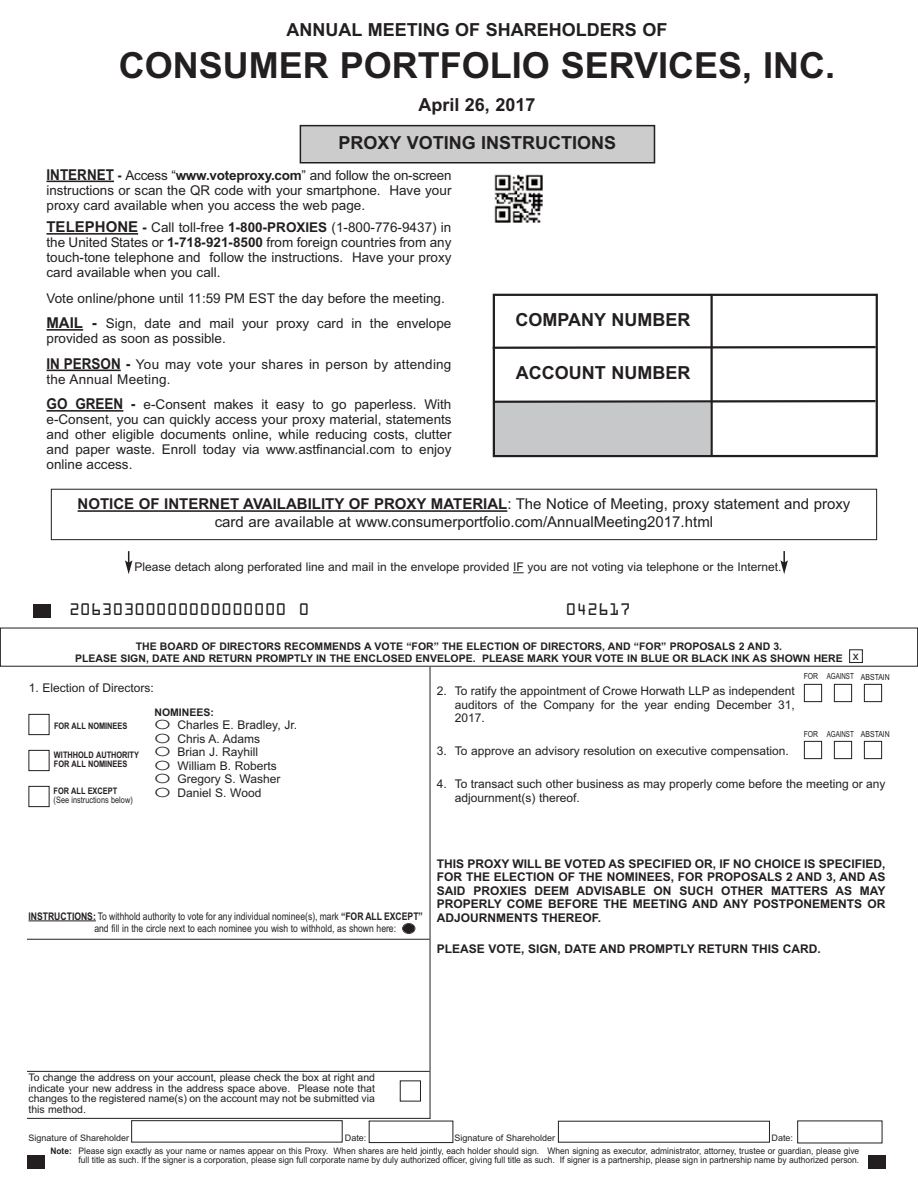
<style>
.page{position:relative;width:918px;height:1188px;background:#fff}
.page>*{position:absolute;margin:0;border:0;box-sizing:border-box;transform-origin:0 0}
.t1{font:700 36px "Arial";color:#231f20}
.t2{font:700 18px "Arial";color:#231f20}
.t3{font:18px "OCRA Extended";color:#231f20}
.t4{font:15px/18px "Arial";color:#231f20;text-align:center}
.t5{font:13.5px/15px "Arial";color:#231f20;text-align:justify}
.t6{font:12px/13.5px "Arial";color:#231f20}
.t7{font:700 12px/13.5px "Arial";color:#231f20;text-align:justify}
.t8{font:700 10.5px/12px "Arial";color:#231f20}
.t9{font:10.5px/10.5px "Arial";color:#231f20;text-align:justify}
.t10{font:10.5px/12px "Arial Narrow";color:#231f20}
.t11{font:9px/13.5px "Arial";color:#231f20}
.t12{font:9px "Arial";color:#231f20;scale:.94 1}
.t13{font:700 9px/9px "Arial Narrow";color:#231f20}
.t14{font:9px "Arial Narrow";color:#231f20}
.t15{font:8.4px "Arial Narrow";color:#231f20}
.s1{font-weight:700;font-size:15px}
.s2{font-weight:700}
.s3{font-weight:400;font-size:12px}
.s4{font-family:"Futura BT";font-weight:300;font-size:12.75px}
</style>
<div class="page">
<hr style="left:430px;top:667px;width:1px;height:452px;background:#231f20">
<div style="left:28px;top:714px;width:22px;height:21px;border:1px solid #231f20"></div>
<div style="left:28px;top:750px;width:22px;height:21px;border:1px solid #231f20"></div>
<div style="left:28px;top:786px;width:22px;height:21px;border:1px solid #231f20"></div>
<div style="left:33px;top:604px;width:18px;height:14px;background:#231f20"></div>
<div style="left:27px;top:1155px;width:18px;height:13px;background:#231f20"></div>
<hr style="left:28px;top:920px;width:68px;height:1px;background:#231f20">
<hr style="left:46px;top:181px;width:68px;height:1px;background:#231f20">
<hr style="left:46px;top:233px;width:92px;height:2px;background:#231f20">
<hr style="left:46px;top:329px;width:37px;height:2px;background:#231f20">
<hr style="left:46px;top:370px;width:75px;height:1px;background:#231f20">
<hr style="left:46px;top:410px;width:77px;height:2px;background:#231f20">
<div style="left:301px;top:126px;width:353px;height:36px;background:#ccc"></div>
<div style="left:300px;top:125px;width:355px;height:39px;border:2px solid #231f20"></div>
<svg style="left:125px;top:551px;width:7px;height:23px"></svg>
<svg style="left:780px;top:551px;width:8px;height:23px"></svg>
<hr style="left:27px;top:1118px;width:404px;height:1px;background:#231f20">
<hr style="left:27px;top:939px;width:403px;height:1px;background:#231f20">
<div style="left:403px;top:924px;width:12px;height:9px;background:#231f20;border-radius:50%"></div>
<div style="left:402px;top:923px;width:13px;height:11px;border:2px solid #231f20;border-radius:50%"></div>
<div style="left:868px;top:1155px;width:18px;height:13px;background:#231f20"></div>
<hr style="left:27px;top:1071px;width:403px;height:1px;background:#231f20">
<div style="left:849px;top:649px;width:14px;height:14px;border:1px solid #231f20"></div>
<div style="left:400px;top:1080px;width:21px;height:21px;border:1px solid #231f20"></div>
<div style="left:493px;top:294px;width:385px;height:163px;border:2px solid #231f20"></div>
<svg style="left:492px;top:345px;width:386px;height:5px"></svg>
<svg style="left:492px;top:399px;width:386px;height:5px"></svg>
<hr style="left:710px;top:294px;width:3px;height:162px;background:#231f20">
<div style="left:496px;top:403px;width:214px;height:51px;background:#c7c8ca"></div>
<div style="left:131px;top:1120px;width:211px;height:22px;border:1px solid #231f20"></div>
<div style="left:369px;top:1121px;width:84px;height:22px;border:1px solid #231f20"></div>
<div style="left:51px;top:489px;width:826px;height:51px;border:1px solid #231f20"></div>
<hr style="left:78px;top:510px;width:429px;height:2px;background:#231f20">
<img style="left:494px;top:174px;width:49px;height:48px">
<div style="left:804px;top:684px;width:18px;height:18px;border:1px solid #231f20"></div>
<div style="left:834px;top:684px;width:18px;height:18px;border:1px solid #231f20"></div>
<div style="left:864px;top:684px;width:18px;height:18px;border:1px solid #231f20"></div>
<div style="left:804px;top:741px;width:18px;height:18px;border:1px solid #231f20"></div>
<div style="left:834px;top:741px;width:18px;height:18px;border:1px solid #231f20"></div>
<div style="left:864px;top:741px;width:18px;height:18px;border:1px solid #231f20"></div>
<h2 class="t2" style="left:287px;top:19px;width:382px">ANNUAL MEETING OF SHAREHOLDERS OF</h2>
<h1 class="t1" style="left:119px;top:44px;width:718px">CONSUMER PORTFOLIO SERVICES, INC.</h1>
<h2 class="t2" style="left:418px;top:94px;width:119px">April 26, 2017</h2>
<h2 class="t2" style="left:339px;top:132px;width:279px">PROXY VOTING INSTRUCTIONS</h2>
<p class="t5" style="left:46px;top:167px;width:407px"><span class="s1">INTERNET</span> <span class="s2">-</span> Access “<span class="s2">www.voteproxy.com</span>” and follow the on-screen instructions or scan the QR code with your smartphone. Have your proxy card available when you access the web page.</p>
<p class="t5" style="left:46px;top:220px;width:407px"><span class="s1">TELEPHONE</span> <span class="s2">-</span> Call toll-free <span class="s2">1-800-PROXIES</span> (1-800-776-9437) in the United States or <span class="s2">1-718-921-8500</span> from foreign countries from any touch-tone telephone and follow the instructions. Have your proxy card available when you call.</p>
<p class="t5" style="left:46px;top:285px;width:407px;line-height:25.5px">Vote online/phone until 11:59 PM EST the day before the meeting.<br><span class="s1">MAIL -</span> Sign, date and mail your proxy card in the envelope</p>
<p class="t5" style="left:47px;top:326px;width:406px;line-height:25.5px">provided as soon as possible.<br><span class="s1">IN PERSON -</span> You may vote your shares in person by attending</p>
<p class="t5" style="left:46px;top:366px;width:407px;line-height:25.5px">the Annual Meeting.<br><span class="s1">GO GREEN -</span> e-Consent makes it easy to go paperless. With</p>
<p class="t5" style="left:47px;top:412px;width:407px">e-Consent, you can quickly access your proxy material, statements and other eligible documents online, while reducing costs, clutter and paper waste. Enroll today via www.astfinancial.com to enjoy online access.</p>
<h2 class="t2" style="left:516px;top:309px;width:176px">COMPANY NUMBER</h2>
<h2 class="t2" style="left:516px;top:362px;width:176px">ACCOUNT NUMBER</h2>
<p class="t4" style="left:78px;top:495px;width:774px"><span class="s2">NOTICE OF INTERNET AVAILABILITY OF PROXY MATERIAL</span>: The Notice of Meeting, proxy statement and proxy card are available at www.consumerportfolio.com/AnnualMeeting2017.html</p>
<p class="t6" style="left:135px;top:560px;width:648px">Please detach along perforated line and mail in the envelope provided IF you are not voting via telephone or the Internet.</p>
<h2 class="t3" style="left:69px;top:598px;width:242px">20630300000000000000 0</h2>
<h2 class="t3" style="left:565px;top:598px;width:67px">042617</h2>
<p class="t8" style="left:75px;top:640px;width:785px;text-indent:61px">THE BOARD OF DIRECTORS RECOMMENDS A VOTE “FOR” THE ELECTION OF DIRECTORS, AND “FOR” PROPOSALS 2 AND 3.<br>PLEASE SIGN, DATE AND RETURN PROMPTLY IN THE ENCLOSED ENVELOPE. PLEASE MARK YOUR VOTE IN BLUE OR BLACK INK AS SHOWN HERE <span class="s3">x</span></p>
<p class="t6" style="left:29px;top:681px;width:126px">1. Election of Directors:</p>
<p class="t13" style="left:54px;top:721px;width:75px">FOR ALL NOMINEES</p>
<p class="t13" style="left:54px;top:751px;width:87px">WITHHOLD AUTHORITY<br>FOR ALL NOMINEES</p>
<p class="t13" style="left:54px;top:787px;width:65px">FOR ALL EXCEPT</p>
<p class="t14" style="left:54px;top:795px;width:81px">(See instructions below)</p>
<p class="t8" style="left:154px;top:707px;width:61px">NOMINEES:</p>
<p class="t6" style="left:154px;top:718px;width:144px"><span class="s4">O</span> Charles E. Bradley, Jr.<br><span class="s4">O</span> Chris A. Adams<br><span class="s4">O</span> Brian J. Rayhill<br><span class="s4">O</span> William B. Roberts<br><span class="s4">O</span> Gregory S. Washer<br><span class="s4">O</span> Daniel S. Wood</p>
<p class="t15" style="left:804px;top:672px;width:88px">FOR AGAINST ABSTAIN</p>
<p class="t6" style="left:455px;top:684px;width:342px;text-align:justify;text-indent:-18px">2. To ratify the appointment of Crowe Horwath LLP as independent auditors of the Company for the year ending December 31, 2017.</p>
<p class="t6" style="left:437px;top:744px;width:353px">3. To approve an advisory resolution on executive compensation.</p>
<p class="t6" style="left:455px;top:777px;width:432px;text-indent:-18px">4. To transact such other business as may properly come before the meeting or any adjournment(s) thereof.</p>
<p class="t15" style="left:804px;top:729px;width:88px">FOR AGAINST ABSTAIN</p>
<p class="t10" style="left:94px;top:910px;width:330px;text-indent:-66px"><span class="s2">INSTRUCTIONS:</span> To withhold authority to vote for any individual nominee(s), mark <span class="s2">“FOR ALL EXCEPT” </span>and fill in the circle next to each nominee you wish to withhold, as shown here:</p>
<p class="t7" style="left:437px;top:857px;width:450px">THIS PROXY WILL BE VOTED AS SPECIFIED OR, IF NO CHOICE IS SPECIFIED, FOR THE ELECTION OF THE NOMINEES, FOR PROPOSALS 2 AND 3, AND AS SAID PROXIES DEEM ADVISABLE ON SUCH OTHER MATTERS AS MAY PROPERLY COME BEFORE THE MEETING AND ANY POSTPONEMENTS OR ADJOURNMENTS THEREOF.</p>
<p class="t7" style="left:437px;top:942px;width:386px">PLEASE VOTE, SIGN, DATE AND PROMPTLY RETURN THIS CARD.</p>
<p class="t9" style="left:28px;top:1072px;width:348px">To change the address on your account, please check the box at right and indicate your new address in the address space above. Please note that changes to the registered name(s) on the account may not be submitted via this method.</p>
<p class="t11" style="left:28px;top:1131px;width:102px">Signature of Shareholder</p>
<p class="t11" style="left:345px;top:1131px;width:23px">Date:</p>
<p class="t11" style="left:455px;top:1131px;width:102px">Signature of Shareholder</p>
<p class="t11" style="left:50px;top:1131px;width:810px;text-indent:721px">Date:<br><span class="s2">Note:</span> Please sign exactly as your name or names appear on this Proxy. When shares are held jointly, each holder should sign. When signing as executor, administrator, attorney, trustee or guardian, please give</p>
<p class="t12" style="left:79px;top:1155px;width:832px">full title as such. If the signer is a corporation, please sign full corporate name by duly authorized officer, giving full title as such. If signer is a partnership, please sign in partnership name by authorized person.</p>
</div>
